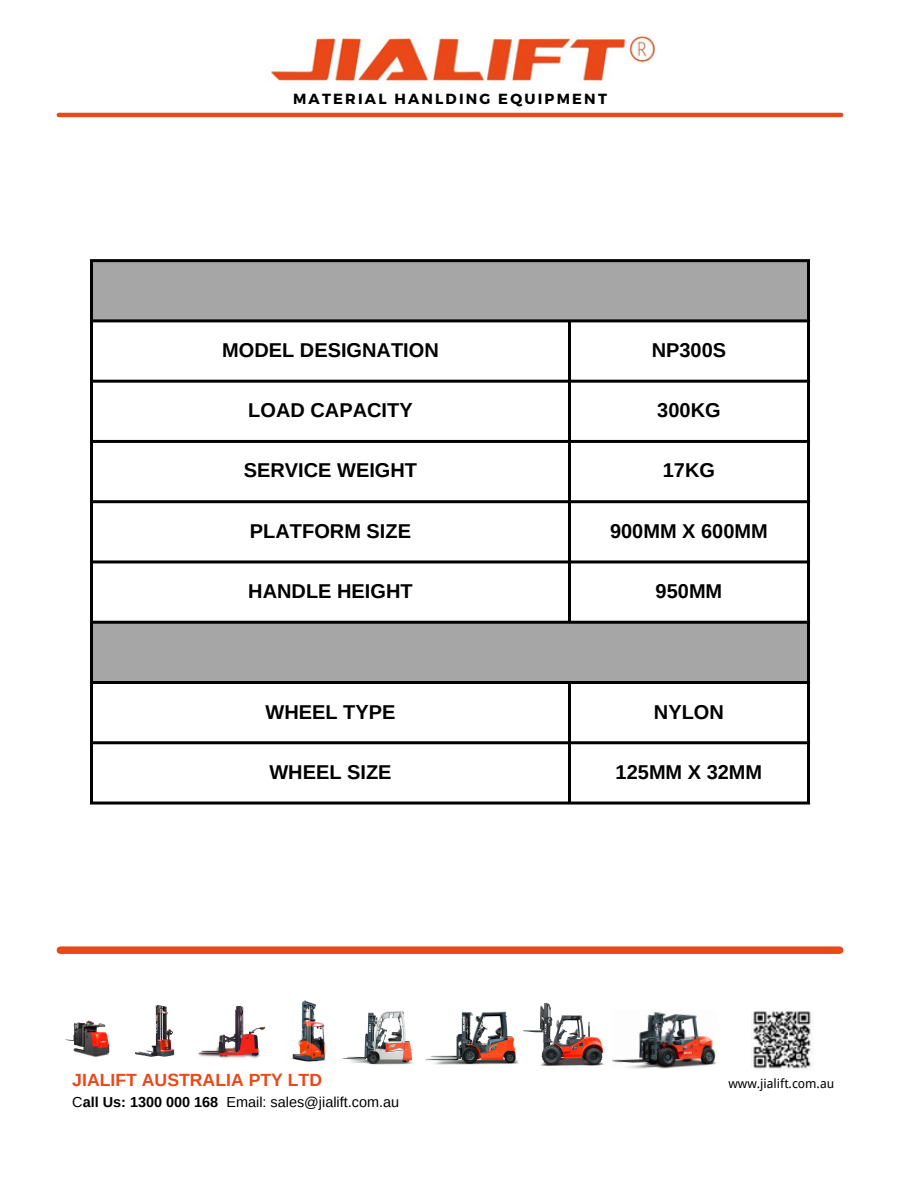
<style>
.page{position:relative;width:900px;height:1200px;background:#fff}
.page>*{position:absolute;margin:0;border:0;box-sizing:border-box;transform-origin:0 0}
.t1{font:700 20px "Arimo";color:#000}
.t2{font:700 17.6px "Arimo";color:#e94819}
.t3{font:700 14.6px "Montserrat";letter-spacing:.15em;color:#000}
.t4{font:14.4px "Arimo";color:#000}
.t5{font:12.8px "Wen Quan Yi Micro Hei";color:#000}
.s1{font-weight:700}
</style>
<div class="page">
<img style="left:270px;top:35px;width:385px;height:46px">
<hr style="left:59px;top:113px;width:782px;height:4px;background:#e94819">
<div style="left:60px;top:946px;width:780px;height:8px;background:#e94819"></div>
<img style="left:752px;top:1011px;width:59px;height:59px">
<img style="left:135px;top:1005px;width:40px;height:52px">
<img style="left:523px;top:1003px;width:90px;height:63px">
<img style="left:425px;top:1011px;width:94px;height:54px">
<img style="left:198px;top:1005px;width:68px;height:54px">
<img style="left:65px;top:1020px;width:45px;height:38px">
<img style="left:291px;top:1000px;width:35px;height:62px">
<img style="left:342px;top:1011px;width:71px;height:54px">
<img style="left:613px;top:1011px;width:103px;height:58px">
<svg style="left:93px;top:262px;width:714px;height:419px"></svg>
<hr style="left:90px;top:262px;width:3px;height:540px;background:#000">
<hr style="left:568px;top:322px;width:3px;height:299px;background:#000">
<hr style="left:568px;top:684px;width:3px;height:118px;background:#000">
<hr style="left:807px;top:262px;width:3px;height:540px;background:#000">
<hr style="left:90px;top:259px;width:720px;height:3px;background:#000">
<hr style="left:90px;top:319px;width:720px;height:3px;background:#000">
<hr style="left:90px;top:380px;width:720px;height:3px;background:#000">
<hr style="left:90px;top:440px;width:720px;height:3px;background:#000">
<hr style="left:90px;top:500px;width:720px;height:3px;background:#000">
<hr style="left:90px;top:560px;width:720px;height:3px;background:#000">
<hr style="left:90px;top:621px;width:720px;height:3px;background:#000">
<hr style="left:90px;top:681px;width:720px;height:3px;background:#000">
<hr style="left:90px;top:741px;width:720px;height:3px;background:#000">
<hr style="left:90px;top:802px;width:720px;height:3px;background:#000">
<p class="t3" style="left:293px;top:89px;width:315px">MATERIAL HANLDING EQUIPMENT</p>
<p class="t1" style="left:222px;top:339px;width:218px">MODEL DESIGNATION</p>
<p class="t1" style="left:652px;top:339px;width:76px">NP300S</p>
<p class="t1" style="left:248px;top:399px;width:166px">LOAD CAPACITY</p>
<p class="t1" style="left:657px;top:399px;width:65px">300KG</p>
<p class="t1" style="left:244px;top:459px;width:175px">SERVICE WEIGHT</p>
<p class="t1" style="left:663px;top:459px;width:54px">17KG</p>
<p class="t1" style="left:250px;top:520px;width:163px">PLATFORM SIZE</p>
<p class="t1" style="left:610px;top:520px;width:159px">900MM X 600MM</p>
<p class="t1" style="left:248px;top:580px;width:166px">HANDLE HEIGHT</p>
<p class="t1" style="left:656px;top:580px;width:68px">950MM</p>
<p class="t1" style="left:266px;top:700px;width:131px">WHEEL TYPE</p>
<p class="t1" style="left:654px;top:700px;width:71px">NYLON</p>
<p class="t1" style="left:269px;top:761px;width:124px">WHEEL SIZE</p>
<p class="t1" style="left:616px;top:761px;width:148px">125MM X 32MM</p>
<p class="t2" style="left:72px;top:1070px;width:251px">JIALIFT AUSTRALIA PTY LTD</p>
<p class="t4" style="left:72px;top:1094px;width:328px">C<span class="s1">all Us: 1300 000 168</span> Email: sales@jialift.com.au</p>
<p class="t5" style="left:728px;top:1076px;width:107px">www.jialift.com.au</p>
</div>
